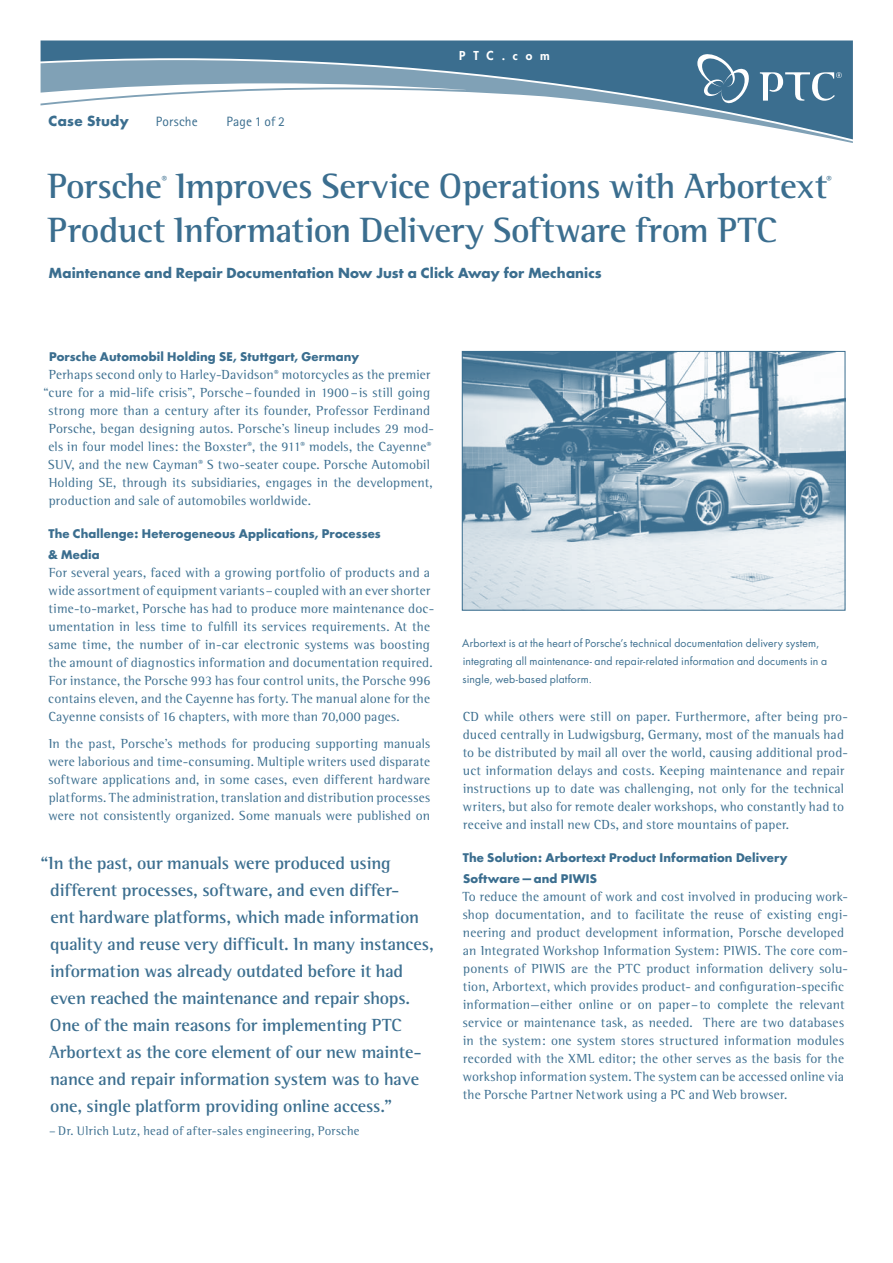
<style>
.page{position:relative;width:893px;height:1263px;background:#fff}
.page>*{position:absolute;margin:0;border:0;box-sizing:border-box;transform-origin:0 0}
.t1{font:700 36px "Rotis Semi Serif";letter-spacing:-.015em;color:#3b6e8f}
.t2{font:700 18px/27px "Rotis Semi Serif";letter-spacing:-.01em;color:#3b6e8f}
.t3{font:13.5px/18px "Rotis Semi Serif";letter-spacing:.015em;color:#3b6e8f}
.t4{font:700 13.5px "Futura";letter-spacing:.01em;color:#3b6e8f}
.t5{font:13.5px "Rotis Sans Serif";letter-spacing:.005em;color:#3b6e8f}
.t6{font:12.75px "Rotis Semi Serif";letter-spacing:.025em;color:#3b6e8f}
.t7{font:800 12px "Futura";letter-spacing:.65em;color:#fff}
.t8{font:700 11.7px/21px "Futura";letter-spacing:.015em;color:#3b6e8f}
.t9{font:10.5px/18px "Futura";letter-spacing:.02em;color:#3b6e8f}
.t10{font:700 10.5px "Rotis Semi Serif";color:#3b6e8f}
</style>
<div class="page">
<svg style="left:41px;top:41px;width:812px;height:98px"></svg>
<svg style="left:697px;top:54px;width:54px;height:49px"></svg>
<svg style="left:760px;top:72px;width:82px;height:29px"></svg>
<img style="left:464px;top:353px;width:379px;height:255px">
<div style="left:462px;top:351px;width:383px;height:259px;border:1px solid #3b6e8f"></div>
<p class="t4" style="left:49px;top:112px;width:82px">Case Study</p>
<p class="t5" style="left:156px;top:113px;width:43px">Porsche</p>
<p class="t5" style="left:226px;top:113px;width:60px">Page 1 of 2</p>
<p class="t7" style="left:459px;top:48px;width:92px">PTC.com</p>
<h1 class="t1" style="left:48px;top:164px;width:781px">Porsche Improves Service Operations with Arbortext</h1>
<p class="t10" style="left:162px;top:173px;width:7px">®</p>
<p class="t10" style="left:826px;top:173px;width:7px">®</p>
<h1 class="t1" style="left:48px;top:208px;width:731px">Product Information Delivery Software from PTC</h1>
<p class="t4" style="left:49px;top:264px;width:554px">Maintenance and Repair Documentation Now Just a Click Away for Mechanics</p>
<p class="t8" style="left:49px;top:346px;width:312px">Porsche Automobil Holding SE, Stuttgart, Germany</p>
<p class="t3" style="left:49px;top:365px;width:383px">Perhaps second only to Harley-Davidson<sup>®</sup> motorcycles as the premier</p>
<p class="t3" style="left:43px;top:383px;width:388px">“cure for a mid-life crisis”, Porsche–founded in 1900–is still going</p>
<p class="t3" style="left:48px;top:401px;width:383px">strong more than a century after its founder, Professor Ferdinand</p>
<p class="t3" style="left:49px;top:419px;width:387px">Porsche, began designing autos. Porsche’s lineup includes 29 mod-</p>
<p class="t3" style="left:49px;top:437px;width:384px">els in four model lines: the Boxster<sup>®</sup>, the 911<sup>®</sup> models, the Cayenne<sup>®</sup></p>
<p class="t3" style="left:48px;top:455px;width:383px">SUV, and the new Cayman<sup>®</sup> S two-seater coupe. Porsche Automobil</p>
<p class="t3" style="left:49px;top:473px;width:386px">Holding SE, through its subsidiaries, engages in the development,</p>
<p class="t3" style="left:49px;top:491px;width:264px">production and sale of automobiles worldwide.</p>
<p class="t8" style="left:48px;top:523px;width:334px">The Challenge: Heterogeneous Applications, Processes &amp; Media</p>
<p class="t3" style="left:48px;top:563px;width:387px">For several years, faced with a growing portfolio of products and a wide assortment of equipment variants–coupled with an ever shorter time-to-market, Porsche has had to produce more maintenance doc&shy;umentation in less time to fulfill its services requirements. At the same time, the number of in-car electronic systems was boosting the amount of diagnostics information and documentation required.<br>For instance, the Porsche 993 has four control units, the Porsche 996 contains eleven, and the Cayenne has forty. The manual alone for the Cayenne consists of 16 chapters, with more than 70,000 pages.</p>
<p class="t3" style="left:48px;top:734px;width:383px;text-align:justify">In the past, Porsche’s methods for producing supporting manuals were laborious and time-consuming. Multiple writers used disparate software applications and, in some cases, even different hardware platforms. The administration, translation and distribution processes were not consistently organized. Some manuals were published on</p>
<p class="t2" style="left:49px;top:850px;width:386px;text-indent:-9px">“In the past, our manuals were produced using different processes, software, and even differ-<br>ent hardware platforms, which made information quality and reuse very difficult. In many instances, information was already outdated before it had even reached the maintenance and repair shops.<br>One of the main reasons for implementing PTC Arbortext as the core element of our new mainte&shy;nance and repair information system was to have one, single platform providing online access.”</p>
<p class="t6" style="left:49px;top:1123px;width:312px">– Dr. Ulrich Lutz, head of after-sales engineering, Porsche</p>
<p class="t9" style="left:462px;top:635px;width:367px">Arbortext is at the heart of Porsche’s technical documentation delivery system, integrating all maintenance- and repair-related information and documents in a single, web-based platform.</p>
<p class="t3" style="left:463px;top:707px;width:387px">CD while others were still on paper. Furthermore, after being pro&shy;duced centrally in Ludwigsburg, Germany, most of the manuals had to be distributed by mail all over the world, causing additional prod&shy;uct information delays and costs. Keeping maintenance and repair instructions up to date was challenging, not only for the technical writers, but also for remote dealer workshops, who constantly had to receive and install new CDs, and store mountains of paper.</p>
<p class="t8" style="left:463px;top:846px;width:326px">The Solution: Arbortext Product Information Delivery<br>Software—and PIWIS</p>
<p class="t3" style="left:462px;top:887px;width:387px">To reduce the amount of work and cost involved in producing work&shy;shop documentation, and to facilitate the reuse of existing engi&shy;neering and product development information, Porsche developed an Integrated Workshop Information System: PIWIS. The core com&shy;ponents of PIWIS are the PTC product information delivery solu&shy;tion, Arbortext, which provides product- and configuration-specific information—either online or on paper–to complete the relevant service or maintenance task, as needed. There are two databases in the system: one system stores structured information modules recorded with the XML editor; the other serves as the basis for the workshop information system. The system can be accessed online via the Porsche Partner Network using a PC and Web browser.</p>
</div>
